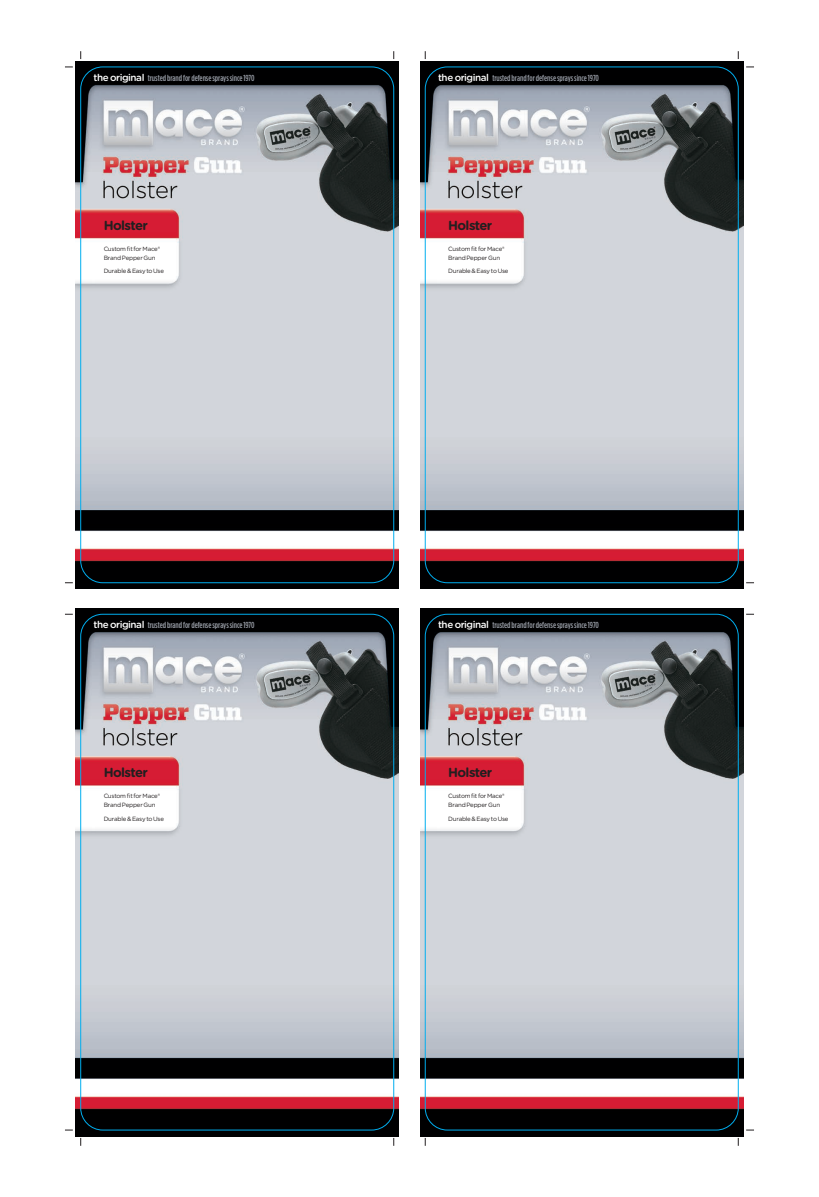
<style>
.page{position:relative;width:819px;height:1197px;background:#fff}
.page>*{position:absolute;margin:0;border:0;box-sizing:border-box;transform-origin:0 0}
.t1{font:700 13.12px "Gotham Rounded";letter-spacing:-.05em;color:#231f20}
.t2{font:500 8.75px "Gotham Condensed";letter-spacing:-.005em;color:#979ca5}
.t3{font:6.12px/9.2px "Gotham Rounded";letter-spacing:-.03em;color:#231f20}
.s1{font-family:"Gotham Rounded";font-size:9.89px;color:#fff}
</style>
<div class="page">
<img style="left:76px;top:61px;width:323px;height:528px">
<img style="left:420px;top:61px;width:323px;height:528px">
<img style="left:76px;top:609px;width:323px;height:527px">
<img style="left:420px;top:609px;width:323px;height:527px">
<h2 class="t2" style="left:94px;top:73px;width:162px"><span class="s1">the original</span> trusted brand for defense sprays since 1970</h2>
<h2 class="t2" style="left:438px;top:73px;width:162px"><span class="s1">the original</span> trusted brand for defense sprays since 1970</h2>
<h1 class="t1" style="left:104px;top:215px;width:46px">Holster</h1>
<p class="t3" style="left:104px;top:244px;width:58px">Custom fit for Mace®<br>Brand Pepper Gun</p>
<p class="t3" style="left:104px;top:266px;width:62px">Durable &amp; Easy to Use</p>
<h1 class="t1" style="left:448px;top:215px;width:46px">Holster</h1>
<p class="t3" style="left:448px;top:244px;width:58px">Custom fit for Mace®<br>Brand Pepper Gun</p>
<p class="t3" style="left:448px;top:266px;width:62px">Durable &amp; Easy to Use</p>
<h2 class="t2" style="left:94px;top:620px;width:162px"><span class="s1">the original</span> trusted brand for defense sprays since 1970</h2>
<h2 class="t2" style="left:438px;top:620px;width:162px"><span class="s1">the original</span> trusted brand for defense sprays since 1970</h2>
<h1 class="t1" style="left:104px;top:763px;width:46px">Holster</h1>
<p class="t3" style="left:104px;top:791px;width:58px">Custom fit for Mace®<br>Brand Pepper Gun</p>
<p class="t3" style="left:104px;top:814px;width:62px">Durable &amp; Easy to Use</p>
<h1 class="t1" style="left:448px;top:763px;width:46px">Holster</h1>
<p class="t3" style="left:448px;top:791px;width:58px">Custom fit for Mace®<br>Brand Pepper Gun</p>
<p class="t3" style="left:448px;top:814px;width:62px">Durable &amp; Easy to Use</p>
</div>
